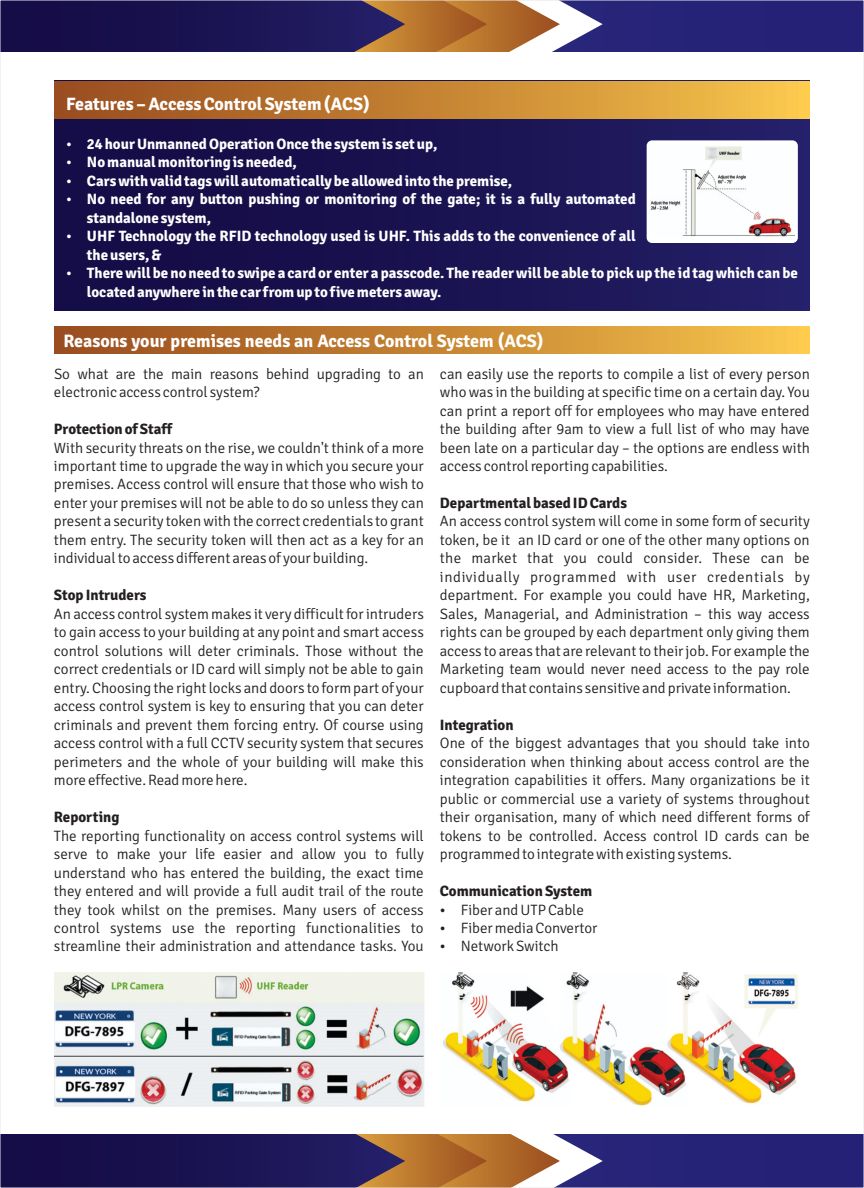
<style>
.page{position:relative;width:864px;height:1188px;background:#fff}
.page>*{position:absolute;margin:0;border:0;box-sizing:border-box;transform-origin:0 0}
.t1{font:700 18px "Signika";color:#fff}
.t2{font:300 15px/18.5px "Signika";color:#231f20;text-align:justify}
.t3{font:700 15px/18.5px "Signika";color:#fff}
.t4{font:700 15px "Signika";color:#231f20}
</style>
<div class="page">
<div style="left:0;top:1134px;width:864px;height:54px;background:#252277"></div>
<svg style="left:2px;top:1134px;width:601px;height:52px;background:#533c56"></svg>
<div style="left:0;top:0;width:864px;height:51px;background:#252277"></div>
<svg style="left:2px;top:2px;width:601px;height:49px;background:#533c56"></svg>
<div style="left:54px;top:327px;width:756px;height:27px;background:linear-gradient(to right,#96481d,#f8c54b)"></div>
<div style="left:54px;top:81px;width:756px;height:229px;background:linear-gradient(to right,#120941,#241e66)"></div>
<img style="left:54px;top:972px;width:744px;height:135px">
<div style="left:54px;top:81px;width:756px;height:38px;background:linear-gradient(to right,#96481d,#f8c54b)"></div>
<div style="left:647px;top:140px;width:151px;height:103px;background:#fff;border-radius:5px"></div>
<img style="left:650px;top:146px;width:145px;height:91px">
<svg style="left:67px;top:142px;width:4px;height:4px"></svg>
<svg style="left:67px;top:161px;width:4px;height:3px"></svg>
<svg style="left:67px;top:179px;width:4px;height:4px"></svg>
<svg style="left:67px;top:198px;width:4px;height:3px"></svg>
<svg style="left:67px;top:235px;width:4px;height:3px"></svg>
<svg style="left:67px;top:272px;width:4px;height:3px"></svg>
<p class="t1" style="left:66px;top:93px;width:305px">Features – Access Control System (ACS)</p>
<p class="t3" style="left:87px;top:135px;width:712px">24 hour Unmanned Operation Once the system is set up,<br>No manual monitoring is needed,<br>Cars with valid tags will automatically be allowed into the premise,<br>No need for any button pushing or monitoring of the gate; it is a fully automated<br>standalone system,<br>UHF Technology the RFID technology used is UHF. This adds to the convenience of all<br>the users, &amp;<br>There will be no need to swipe a card or enter a passcode. The reader will be able to pick up the id tag which can be located anywhere in the car from up to five meters away.</p>
<p class="t1" style="left:63px;top:330px;width:482px">Reasons your premises needs an Access Control System (ACS)</p>
<p class="t2" style="left:54px;top:365px;width:371px">So what are the main reasons behind upgrading to an electronic access control system?</p>
<p class="t4" style="left:54px;top:420px;width:120px">Protection of Staff</p>
<p class="t2" style="left:54px;top:438px;width:371px">With security threats on the rise, we couldn't think of a more important time to upgrade the way in which you secure your premises. Access control will ensure that those who wish to enter your premises will not be able to do so unless they can present a security token with the correct credentials to grant them entry. The security token will then act as a key for an individual to access different areas of your building.</p>
<p class="t4" style="left:54px;top:586px;width:94px">Stop Intruders</p>
<p class="t2" style="left:54px;top:605px;width:371px">An access control system makes it very difficult for intruders to gain access to your building at any point and smart access control solutions will deter criminals. Those without the correct credentials or ID card will simply not be able to gain entry. Choosing the right locks and doors to form part of your access control system is key to ensuring that you can deter criminals and prevent them forcing entry. Of course using access control with a full CCTV security system that secures perimeters and the whole of your building will make this more effective. Read more here.</p>
<p class="t4" style="left:54px;top:808px;width:67px">Reporting</p>
<p class="t2" style="left:54px;top:827px;width:371px">The reporting functionality on access control systems will serve to make your life easier and allow you to fully understand who has entered the building, the exact time they entered and will provide a full audit trail of the route they took whilst on the premises. Many users of access control systems use the reporting functionalities to streamline their administration and attendance tasks. You</p>
<p class="t2" style="left:440px;top:365px;width:371px">can easily use the reports to compile a list of every person who was in the building at specific time on a certain day. You can print a report off for employees who may have entered the building after 9am to view a full list of who may have been late on a particular day – the options are endless with access control reporting capabilities.</p>
<p class="t4" style="left:440px;top:494px;width:189px">Departmental based ID Cards</p>
<p class="t2" style="left:440px;top:512px;width:371px">An access control system will come in some form of security token, be it an ID card or one of the other many options on the market that you could consider. These can be individually programmed with user credentials by department. For example you could have HR, Marketing, Sales, Managerial, and Administration – this way access rights can be grouped by each department only giving them access to areas that are relevant to their job. For example the Marketing team would never need access to the pay role cupboard that contains sensitive and private information.</p>
<p class="t4" style="left:440px;top:716px;width:75px">Integration</p>
<p class="t2" style="left:440px;top:734px;width:371px">One of the biggest advantages that you should take into consideration when thinking about access control are the integration capabilities it offers. Many organizations be it public or commercial use a variety of systems throughout their organisation, many of which need different forms of tokens to be controlled. Access control ID cards can be programmed to integrate with existing systems.</p>
<p class="t4" style="left:440px;top:882px;width:154px">Communication System</p>
<p class="t2" style="left:461px;top:900px;width:138px;text-align:left">Fiber and UTP Cable<br>Fiber media Convertor<br>Network Switch</p>
</div>
